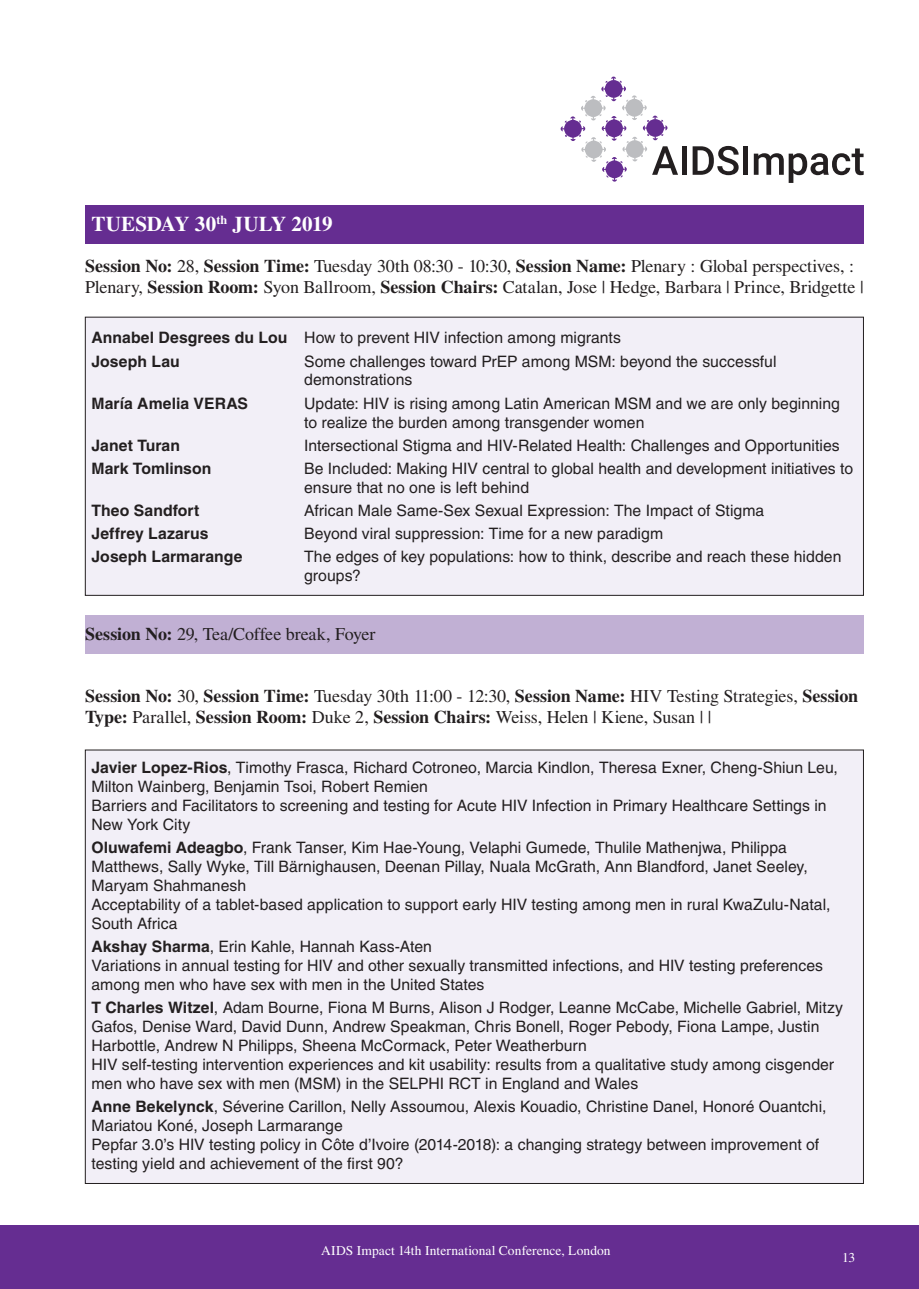
<style>
.page{position:relative;width:919px;height:1289px;background:#fff}
.page>*{position:absolute;margin:0;border:0;box-sizing:border-box;transform-origin:0 0}
.t1{font:700 21px "Times LT Std";letter-spacing:.01em;color:#fff}
.t2{font:18px/21.6px "Times LT Std";letter-spacing:-.01em;color:#231f20}
.t3{font:15.75px/18.9px "Helvetica LT Std";color:#231f20}
.t4{font:700 15.75px "Helvetica LT Std";letter-spacing:.005em;color:#231f20}
.t5{font:13.5px "Times LT Std";letter-spacing:.005em;color:#fff}
.s1{font-weight:700}
</style>
<div class="page">
<div style="left:0;top:1225px;width:918px;height:63px;background:#652d91"></div>
<div style="left:85px;top:317px;width:778px;height:278px;background:#f2eff7"></div>
<div style="left:85px;top:750px;width:778px;height:433px;background:#f2eff7"></div>
<div style="left:85px;top:615px;width:778px;height:39px;background:#c1b0d4"></div>
<div style="left:85px;top:205px;width:778px;height:38px;background:#652d91"></div>
<svg style="left:560px;top:77px;width:118px;height:105px"></svg>
<div style="left:681px;top:146px;width:5px;height:29px;background:#231f20"></div>
<svg style="left:692px;top:146px;width:46px;height:29px"></svg>
<div style="left:743px;top:146px;width:5px;height:29px;background:#231f20"></div>
<svg style="left:753px;top:148px;width:110px;height:35px"></svg>
<h1 class="t1" style="left:91px;top:212px;width:243px">TUESDAY 30<sup>th</sup> JULY 2019</h1>
<p class="t2" style="left:85px;top:255px;width:780px"><span class="s1">Session No:</span> 28, <span class="s1">Session Time:</span> Tuesday 30th 08:30 - 10:30, <span class="s1">Session Name:</span> Plenary : Global perspectives, :<br>Plenary, <span class="s1">Session Room:</span> Syon Ballroom, <span class="s1">Session Chairs:</span> Catalan, Jose | Hedge, Barbara | Prince, Bridgette |</p>
<p class="t3" style="left:91px;top:326px;width:531px;line-height:23.1px"><span class="s1">Annabel Desgrees du Lou</span> How to prevent HIV infection among migrants<br><span class="s1">Joseph Lau</span></p>
<p class="t3" style="left:304px;top:351px;width:474px">Some challenges toward PrEP among MSM: beyond the successful demonstrations</p>
<p class="t4" style="left:91px;top:393px;width:158px">María Amelia VERAS</p>
<p class="t3" style="left:304px;top:393px;width:537px">Update: HIV is rising among Latin American MSM and we are only beginning to realize the burden among transgender women</p>
<p class="t4" style="left:91px;top:435px;width:90px">Janet Turan</p>
<p class="t3" style="left:304px;top:435px;width:537px">Intersectional Stigma and HIV-Related Health: Challenges and Opportunities</p>
<p class="t4" style="left:91px;top:459px;width:121px">Mark Tomlinson</p>
<p class="t3" style="left:304px;top:459px;width:550px">Be Included: Making HIV central to global health and development initiatives to ensure that no one is left behind</p>
<p class="t4" style="left:91px;top:501px;width:109px">Theo Sandfort</p>
<p class="t3" style="left:304px;top:501px;width:461px">African Male Same-Sex Sexual Expression: The Impact of Stigma</p>
<p class="t4" style="left:91px;top:524px;width:118px">Jeffrey Lazarus</p>
<p class="t3" style="left:304px;top:524px;width:360px">Beyond viral suppression: Time for a new paradigm</p>
<p class="t4" style="left:91px;top:547px;width:152px">Joseph Larmarange</p>
<p class="t3" style="left:304px;top:547px;width:538px">The edges of key populations: how to think, describe and reach these hidden groups?</p>
<p class="t2" style="left:85px;top:622px;width:292px"><span class="s1">Session No:</span> 29, Tea/Coffee break, Foyer</p>
<p class="t2" style="left:85px;top:685px;width:774px"><span class="s1">Session No:</span> 30, <span class="s1">Session Time:</span> Tuesday 30th 11:00 - 12:30, <span class="s1">Session Name:</span> HIV Testing Strategies, <span class="s1">Session<br>Type:</span> Parallel, <span class="s1">Session Room:</span> Duke 2, <span class="s1">Session Chairs:</span> Weiss, Helen | Kiene, Susan | |</p>
<p class="t3" style="left:91px;top:758px;width:748px"><span class="s1">Javier Lopez-Rios</span>, Timothy Frasca, Richard Cotroneo, Marcia Kindlon, Theresa Exner, Cheng-Shiun Leu, Milton Wainberg, Benjamin Tsoi, Robert Remien<br>Barriers and Facilitators to screening and testing for Acute HIV Infection in Primary Healthcare Settings in New York City</p>
<p class="t3" style="left:91px;top:838px;width:740px"><span class="s1">Oluwafemi Adeagbo</span>, Frank Tanser, Kim Hae-Young, Velaphi Gumede, Thulile Mathenjwa, Philippa Matthews, Sally Wyke, Till Bärnighausen, Deenan Pillay, Nuala McGrath, Ann Blandford, Janet Seeley, Maryam Shahmanesh<br>Acceptability of a tablet-based application to support early HIV testing among men in rural KwaZulu-Natal, South Africa</p>
<p class="t3" style="left:91px;top:937px;width:733px"><span class="s1">Akshay Sharma</span>, Erin Kahle, Hannah Kass-Aten<br>Variations in annual testing for HIV and other sexually transmitted infections, and HIV testing preferences among men who have sex with men in the United States</p>
<p class="t3" style="left:91px;top:998px;width:753px"><span class="s1">T Charles Witzel</span>, Adam Bourne, Fiona M Burns, Alison J Rodger, Leanne McCabe, Michelle Gabriel, Mitzy Gafos, Denise Ward, David Dunn, Andrew Speakman, Chris Bonell, Roger Pebody, Fiona Lampe, Justin Harbottle, Andrew N Philipps, Sheena McCormack, Peter Weatherburn<br>HIV self-testing intervention experiences and kit usability: results from a qualitative study among cisgender men who have sex with men (MSM) in the SELPHI RCT in England and Wales</p>
<p class="t3" style="left:91px;top:1096px;width:736px"><span class="s1">Anne Bekelynck</span>, Séverine Carillon, Nelly Assoumou, Alexis Kouadio, Christine Danel, Honoré Ouantchi, Mariatou Koné, Joseph Larmarange<br>Pepfar 3.0’s HIV testing policy in Côte d’Ivoire (2014-2018): a changing strategy between improvement of testing yield and achievement of the first 90?</p>
<p class="t5" style="left:321px;top:1243px;width:291px">AIDS Impact 14th International Conference, London</p>
<p class="t5" style="left:842px;top:1249px;width:15px">13</p>
</div>
